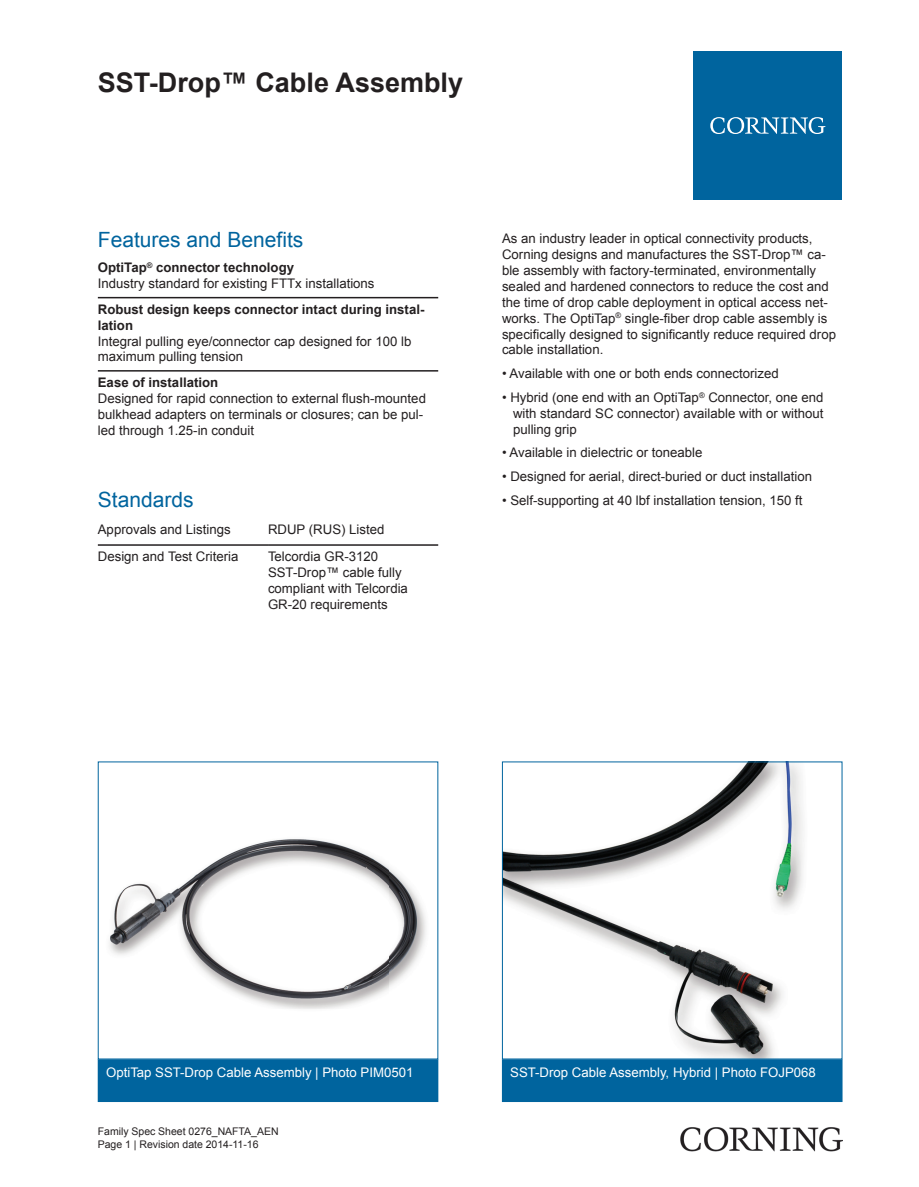
<style>
.page{position:relative;width:919px;height:1187px;background:#fff}
.page>*{position:absolute;margin:0;border:0;box-sizing:border-box;transform-origin:0 0}
.t1{font:700 27px "Arial";color:#231f20}
.t2{font:21px "Arial";color:#00649e}
.t3{font:13.2px/15.9px "Arial";color:#231f20}
.t4{font:13.2px "Arial";color:#fff}
.t5{font:700 13.2px/15.9px "Arial";color:#231f20}
.t6{font:10.5px/12.6px "Arial";color:#231f20}
.s1{font-weight:700}
</style>
<div class="page">
<hr style="left:98px;top:297px;width:340px;height:1px;background:#231f20">
<hr style="left:98px;top:370px;width:340px;height:1px;background:#231f20">
<hr style="left:98px;top:544px;width:170px;height:1px;background:#231f20">
<hr style="left:268px;top:544px;width:170px;height:1px;background:#231f20">
<img style="left:109px;top:839px;width:317px;height:170px">
<div style="left:98px;top:1059px;width:340px;height:42px;background:#00649e"></div>
<div style="left:98px;top:1059px;width:340px;height:42px;border:1px solid #00649e"></div>
<img style="left:504px;top:763px;width:299px;height:294px">
<div style="left:502px;top:1059px;width:340px;height:42px;background:#00649e"></div>
<div style="left:502px;top:1059px;width:340px;height:42px;border:1px solid #00649e"></div>
<div style="left:693px;top:51px;width:149px;height:149px;background:#00649e"></div>
<svg style="left:710px;top:117px;width:115px;height:17px"></svg>
<img style="left:680px;top:1127px;width:162px;height:24px">
<h1 class="t1" style="left:98px;top:64px;width:367px">SST-Drop™ Cable Assembly</h1>
<h2 class="t2" style="left:98px;top:225px;width:207px">Features and Benefits</h2>
<p class="t3" style="left:98px;top:260px;width:278px"><span class="s1">OptiTap</span><sup>®</sup> <span class="s1">connector technology<br></span>Industry standard for existing FTTx installations</p>
<p class="t5" style="left:98px;top:301px;width:328px">Robust design keeps connector intact during instal&shy;lation</p>
<p class="t3" style="left:98px;top:333px;width:315px">Integral pulling eye/connector cap designed for 100 lb maximum pulling tension</p>
<p class="t5" style="left:98px;top:375px;width:122px">Ease of installation</p>
<p class="t3" style="left:98px;top:390px;width:329px">Designed for rapid connection to external flush-mounted bulkhead adapters on terminals or closures; can be pul&shy;led through 1.25-in conduit</p>
<h2 class="t2" style="left:98px;top:485px;width:97px">Standards</h2>
<p class="t3" style="left:98px;top:521px;width:134px">Approvals and Listings</p>
<p class="t3" style="left:268px;top:521px;width:118px">RDUP (RUS) Listed</p>
<p class="t3" style="left:98px;top:548px;width:142px">Design and Test Criteria</p>
<p class="t3" style="left:268px;top:548px;width:141px">Telcordia GR-3120<br>SST-Drop™ cable fully compliant with Telcordia<br>GR-20 requirements</p>
<p class="t3" style="left:502px;top:231px;width:335px">As an industry leader in optical connectivity products, Corning designs and manufactures the SST-Drop™ ca&shy;ble assembly with factory-terminated, environmentally sealed and hardened connectors to reduce the cost and the time of drop cable deployment in optical access net&shy;works. The OptiTap<sup>®</sup> single-fiber drop cable assembly is specifically designed to significantly reduce required drop cable installation.</p>
<p class="t3" style="left:502px;top:366px;width:278px">• Available with one or both ends connectorized</p>
<p class="t3" style="left:513px;top:389px;width:312px;text-align:justify;text-indent:-11px">• Hybrid (one end with an OptiTap<sup>®</sup> Connector, one end with standard SC connector) available with or without pulling grip</p>
<p class="t3" style="left:502px;top:445px;width:202px">• Available in dielectric or toneable</p>
<p class="t3" style="left:502px;top:468px;width:311px">• Designed for aerial, direct-buried or duct installation</p>
<p class="t3" style="left:502px;top:492px;width:302px">• Self-supporting at 40 lbf installation tension, 150 ft</p>
<p class="t4" style="left:106px;top:1063px;width:309px">OptiTap SST-Drop Cable Assembly | Photo PIM0501</p>
<p class="t4" style="left:510px;top:1063px;width:307px">SST-Drop Cable Assembly, Hybrid | Photo FOJP068</p>
<p class="t6" style="left:98px;top:1124px;width:182px">Family Spec Sheet 0276_NAFTA_AEN<br>Page 1 | Revision date 2014-11-16</p>
</div>
